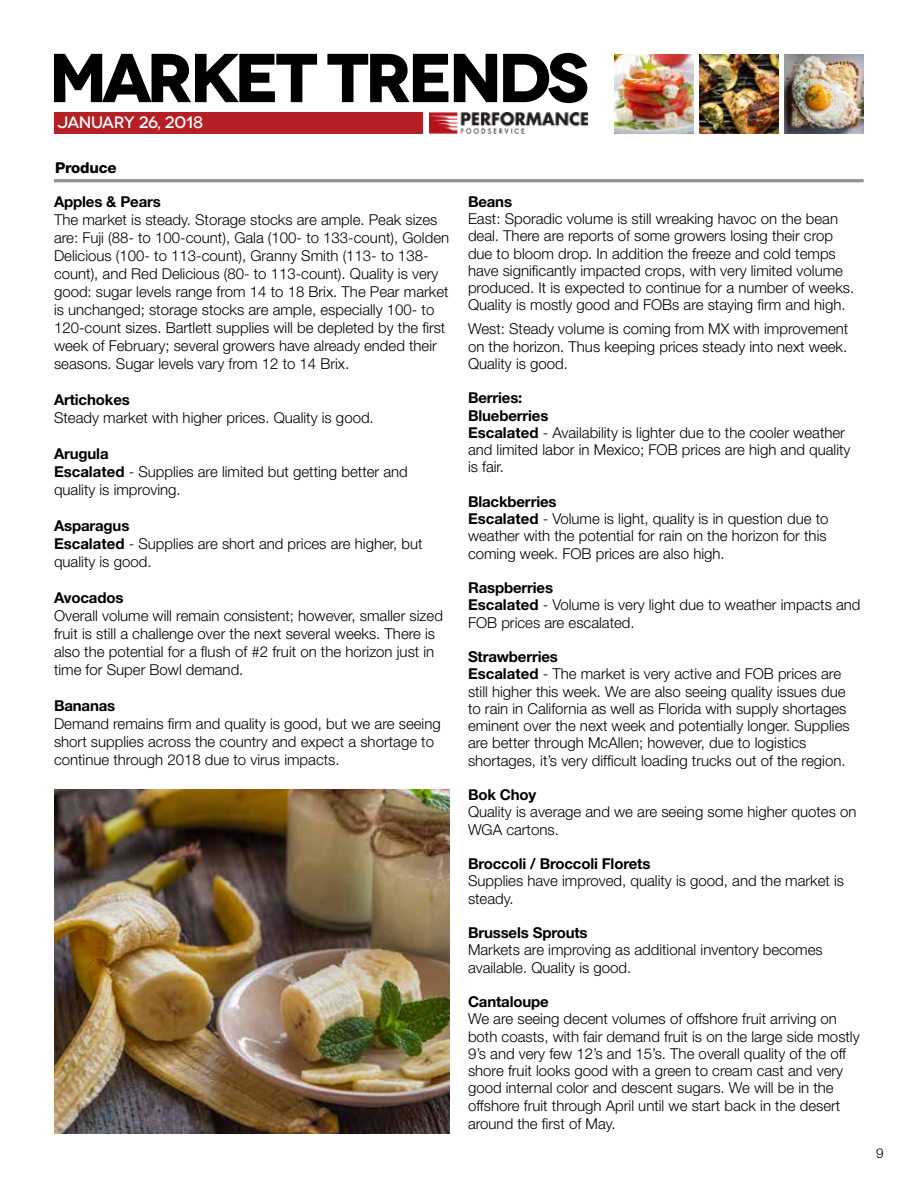
<style>
.page{position:relative;width:918px;height:1188px;background:#fff}
.page>*{position:absolute;margin:0;border:0;box-sizing:border-box;transform-origin:0 0}
.t1{font:700 69px "Novecentowide";letter-spacing:-.07em;color:#000}
.t2{font:500 16.5px "Novecentowide";letter-spacing:-.025em;color:#fff}
.t3{font:300 15px/17.2px "Helvetica Neue";color:#000}
.t4{font:700 15px "Helvetica Neue";letter-spacing:-.01em;color:#000}
.t5{font:800 15px "Helvetica Neue";letter-spacing:-.01em;color:#000}
.t6{font:300 13.5px "Helvetica Neue";color:#000}
.s1{font-weight:700}
</style>
<div class="page">
<div style="left:55px;top:112px;width:368px;height:21px;background:#b42025"></div>
<img style="left:430px;top:112px;width:158px;height:21px">
<img style="left:614px;top:54px;width:80px;height:79px">
<img style="left:785px;top:54px;width:79px;height:79px">
<img style="left:699px;top:54px;width:80px;height:79px">
<hr style="left:55px;top:179px;width:809px;height:3px;background:#939598">
<img style="left:54px;top:789px;width:396px;height:345px">
<h1 class="t1" style="left:49px;top:35px;width:542px">MARKET TRENDS</h1>
<p class="t2" style="left:58px;top:113px;width:147px">JANUARY 26, 2018</p>
<p class="t5" style="left:55px;top:159px;width:63px">Produce</p>
<p class="t4" style="left:54px;top:192px;width:108px">Apples &amp; Pears</p>
<p class="t3" style="left:54px;top:210px;width:397px;line-height:18px">The market is steady. Storage stocks are ample. Peak sizes are: Fuji (88- to 100-count), Gala (100- to 133-count), Golden Delicious (100- to 113-count), Granny Smith (113- to 138- count), and Red Delicious (80- to 113-count). Quality is very good: sugar levels range from 14 to 18 Brix. The Pear market is unchanged; storage stocks are ample, especially 100- to 120-count sizes. Bartlett supplies will be depleted by the first week of February; several growers have already ended their seasons. Sugar levels vary from 12 to 14 Brix.</p>
<p class="t4" style="left:54px;top:390px;width:77px">Artichokes</p>
<p class="t3" style="left:54px;top:409px;width:321px">Steady market with higher prices. Quality is good.</p>
<p class="t3" style="left:54px;top:444px;width:355px;line-height:18px"><span class="s1">Arugula<br>Escalated</span> - Supplies are limited but getting better and quality is improving.</p>
<p class="t3" style="left:54px;top:516px;width:370px;line-height:18px"><span class="s1">Asparagus<br>Escalated</span> - Supplies are short and prices are higher, but quality is good.</p>
<p class="t4" style="left:54px;top:588px;width:71px">Avocados</p>
<p class="t3" style="left:54px;top:606px;width:390px;line-height:18px">Overall volume will remain consistent; however, smaller sized fruit is still a challenge over the next several weeks. There is also the potential for a flush of #2 fruit on the horizon just in time for Super Bowl demand.</p>
<p class="t4" style="left:54px;top:696px;width:63px">Bananas</p>
<p class="t3" style="left:54px;top:714px;width:388px;line-height:18px">Demand remains firm and quality is good, but we are seeing short supplies across the country and expect a shortage to continue through 2018 due to virus impacts.</p>
<p class="t4" style="left:468px;top:192px;width:46px">Beans</p>
<p class="t3" style="left:468px;top:210px;width:388px">East: Sporadic volume is still wreaking havoc on the bean deal. There are reports of some growers losing their crop due to bloom drop. In addition the freeze and cold temps have significantly impacted crops, with very limited volume produced. It is expected to continue for a number of weeks.<br>Quality is mostly good and FOBs are staying firm and high.</p>
<p class="t3" style="left:468px;top:320px;width:382px;text-align:justify">West: Steady volume is coming from MX with improvement on the horizon. Thus keeping prices steady into next week.<br>Quality is good.</p>
<p class="t3" style="left:468px;top:389px;width:384px"><span class="s1">Berries:<br>Blueberries<br>Escalated</span> - Availability is lighter due to the cooler weather and limited labor in Mexico; FOB prices are high and quality is fair.</p>
<p class="t3" style="left:468px;top:493px;width:362px"><span class="s1">Blackberries<br>Escalated</span> - Volume is light, quality is in question due to weather with the potential for rain on the horizon for this coming week. FOB prices are also high.</p>
<p class="t3" style="left:468px;top:579px;width:394px"><span class="s1">Raspberries<br>Escalated</span> - Volume is very light due to weather impacts and<br>FOB prices are escalated.</p>
<p class="t3" style="left:468px;top:648px;width:383px"><span class="s1">Strawberries<br>Escalated</span> - The market is very active and FOB prices are still higher this week. We are also seeing quality issues due to rain in California as well as Florida with supply shortages eminent over the next week and potentially longer. Supplies are better through McAllen; however, due to logistics shortages, it’s very difficult loading trucks out of the region.</p>
<p class="t4" style="left:468px;top:786px;width:70px">Bok Choy</p>
<p class="t3" style="left:468px;top:803px;width:390px">Quality is average and we are seeing some higher quotes on<br>WGA cartons.</p>
<p class="t4" style="left:468px;top:855px;width:184px">Broccoli / Broccoli Florets</p>
<p class="t3" style="left:468px;top:872px;width:378px">Supplies have improved, quality is good, and the market is steady.</p>
<p class="t4" style="left:468px;top:924px;width:121px">Brussels Sprouts</p>
<p class="t3" style="left:468px;top:941px;width:356px">Markets are improving as additional inventory becomes available. Quality is good.</p>
<p class="t4" style="left:468px;top:993px;width:82px">Cantaloupe</p>
<p class="t3" style="left:468px;top:1010px;width:393px">We are seeing decent volumes of offshore fruit arriving on both coasts, with fair demand fruit is on the large side mostly 9’s and very few 12’s and 15’s. The overall quality of the off shore fruit looks good with a green to cream cast and very good internal color and descent sugars. We will be in the offshore fruit through April until we start back in the desert around the first of May.</p>
<p class="t6" style="left:876px;top:1145px;width:9px">9</p>
</div>
